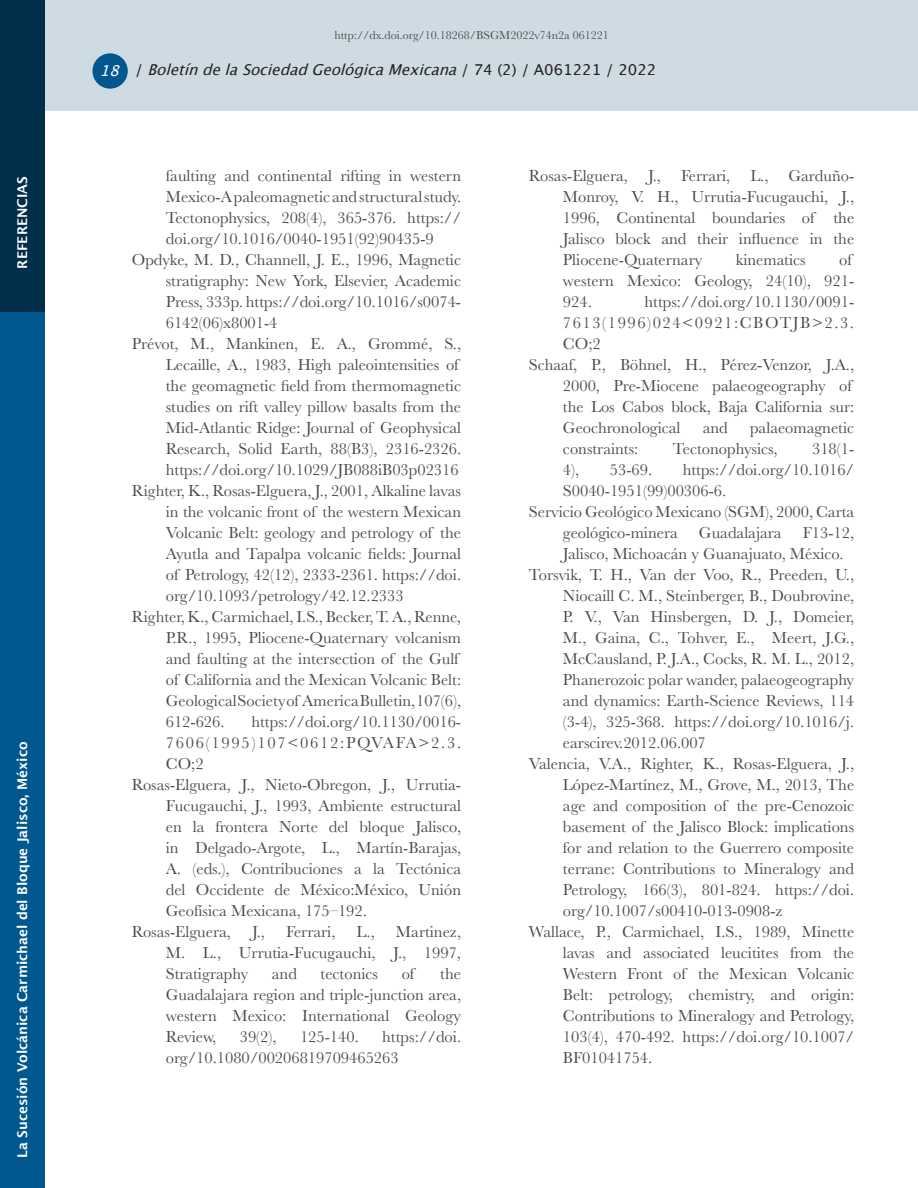
<style>
.page{position:relative;width:918px;height:1188px;background:#fff}
.page>*{position:absolute;margin:0;border:0;box-sizing:border-box;transform-origin:0 0}
.Referencias{font:16.5px/21px "Baskerville";color:#4b4c4d;text-align:justify}
.t1{font:italic 15px "Lucida Grande";color:#231f20}
.Sección{font:600 13.5px "Lucida Sans";color:#fff}
.t2{font:12px "Baskerville";color:#4b4c4d}
.s1{color:#fff}
.s2{font-style:normal}
</style>
<div class="page">
<div style="left:0;top:311px;width:44px;height:877px;background:#01588e"></div>
<div style="left:45px;top:0;width:873px;height:111px;background:#cfdbe2"></div>
<div style="left:92px;top:53px;width:36px;height:36px;background:#01588e;border-radius:50%"></div>
<div style="left:0;top:0;width:44px;height:311px;background:#012e4b"></div>
<p class="Sección" style="left:15px;top:269px;width:94px;rotate:-90deg">REFERENCIAS</p>
<p class="Sección" style="left:15px;top:1158px;width:418px;rotate:-90deg">La Sucesión Volcánica Carmichael del Bloque Jalisco, México</p>
<p class="t2" style="left:334px;top:27px;width:276px">http://dx.doi.org/10.18268/BSGM2022v74n2a 061221</p>
<p class="t1" style="left:100px;top:59px;width:558px"><span class="s1">18</span> <span class="s2">/</span> BoletíndelaSociedadGeológicaMexicana<span class="s2">/ 7 4 ( 2 ) / A 0 6 1 2 2 1 / 2 0 2 2</span></p>
<p class="Referencias" style="left:166px;top:166px;width:297px">faulting and continental rifting in western Mexico-A paleomagnetic and structural study.<br>Tectonophysics, 208(4), 365-376. https:// doi.org/10.1016/0040-1951(92)90435-9</p>
<p class="Referencias" style="left:166px;top:250px;width:297px;text-indent:-34px">Opdyke, M. D., Channell, J. E., 1996, Magnetic stratigraphy: New York, Elsevier, Academic Press, 333p. https://doi.org/10.1016/s0074- 6142(06)x8001-4</p>
<p class="Referencias" style="left:166px;top:334px;width:297px;text-align:left;text-indent:-34px">Prévot, M., Mankinen, E. A., Grommé, S., Lecaille, A., 1983, High paleointensities of the geomagnetic field from thermomagnetic studies on rift valley pillow basalts from the Mid‐Atlantic Ridge: Journal of Geophysical Research, Solid Earth, 88(B3), 2316-2326. https://doi.org/10.1029/JB088iB03p02316</p>
<p class="Referencias" style="left:166px;top:481px;width:297px;text-indent:-34px">Righter, K., Rosas-Elguera, J., 2001, Alkaline lavas in the volcanic front of the western Mexican Volcanic Belt: geology and petrology of the Ayutla and Tapalpa volcanic fields: Journal of Petrology, 42(12), 2333-2361. https://doi. org/10.1093/petrology/42.12.2333</p>
<p class="Referencias" style="left:166px;top:607px;width:297px;text-align:left;text-indent:-34px">Righter, K., Carmichael, I.S., Becker, T. A., Renne, P.R., 1995, Pliocene-Quaternary volcanism and faulting at the intersection of the Gulf of California and the Mexican Volcanic Belt:<br>Geological Society of America Bulletin, 107(6), 612-626.</p>
<p class="Referencias" style="left:166px;top:712px;width:297px;text-indent:86px">https://doi.org/10.1130/0016- 7606(1995)107&lt;0612:PQVAFA&gt;2.3.<br>CO;2</p>
<p class="Referencias" style="left:166px;top:775px;width:297px;text-indent:-34px">Rosas-Elguera, J., Nieto-Obregon, J., Urrutia-Fucugauchi, J., 1993, Ambiente estructural en la frontera Norte del bloque Jalisco, in Delgado-Argote, L., Martín-Barajas, A. (eds.), Contribuciones a la Tectónica del Occidente de México:México, Unión Geofísica Mexicana, 175–192.</p>
<p class="Referencias" style="left:132px;top:922px;width:101px">Rosas-Elguera,</p>
<p class="Referencias" style="left:252px;top:922px;width:15px">J.,</p>
<p class="Referencias" style="left:286px;top:922px;width:51px">Ferrari,</p>
<p class="Referencias" style="left:357px;top:922px;width:20px">L.,</p>
<p class="Referencias" style="left:166px;top:922px;width:297px;text-indent:230px">Martinez, M. L., Urrutia-Fucugauchi, J., 1997, Stratigraphy</p>
<p class="Referencias" style="left:272px;top:964px;width:27px">and</p>
<p class="Referencias" style="left:321px;top:964px;width:59px">tectonics</p>
<p class="Referencias" style="left:402px;top:964px;width:14px">of</p>
<p class="Referencias" style="left:166px;top:964px;width:297px;text-indent:274px">the Guadalajara region and triple-junction area, western Mexico: International Geology Review,</p>
<p class="Referencias" style="left:166px;top:1027px;width:297px;text-indent:216px">https://doi. org/10.1080/00206819709465263</p>
<p class="Referencias" style="left:240px;top:1027px;width:38px">39(2),</p>
<p class="Referencias" style="left:300px;top:1027px;width:60px">125-140.</p>
<p class="Referencias" style="left:563px;top:166px;width:293px;text-indent:-34px">Rosas-Elguera, J., Ferrari, L., Garduño-Monroy, V. H., Urrutia-Fucugauchi, J., 1996, Continental boundaries of the Jalisco block and their influence in the Pliocene-Quaternary</p>
<p class="Referencias" style="left:563px;top:250px;width:293px;text-align:left;text-indent:276px">of western Mexico: Geology, 24(10), 921-<br>924.</p>
<p class="Referencias" style="left:736px;top:250px;width:71px">kinematics</p>
<p class="Referencias" style="left:563px;top:292px;width:293px;text-indent:82px">https://doi.org/10.1130/0091- 7613(1996)024&lt;0921:CBOTJB&gt;2.3.<br>CO;2</p>
<p class="Referencias" style="left:563px;top:355px;width:293px;text-align:left;text-indent:-34px">Schaaf, P., Böhnel, H., Pérez-Venzor, J.A., 2000, Pre-Miocene palaeogeography of the Los Cabos block, Baja California sur:<br>Geochronological</p>
<p class="Referencias" style="left:703px;top:418px;width:27px">and</p>
<p class="Referencias" style="left:750px;top:418px;width:106px">palaeomagnetic</p>
<p class="Referencias" style="left:563px;top:439px;width:77px">constraints:</p>
<p class="Referencias" style="left:673px;top:439px;width:106px">Tectonophysics,</p>
<p class="Referencias" style="left:812px;top:439px;width:44px">318(1-</p>
<p class="Referencias" style="left:563px;top:460px;width:18px">4),</p>
<p class="Referencias" style="left:610px;top:460px;width:44px">53-69.</p>
<p class="Referencias" style="left:563px;top:460px;width:293px;text-indent:120px">https://doi.org/10.1016/<br>S0040-1951(99)00306-6.</p>
<p class="Referencias" style="left:563px;top:502px;width:293px;text-indent:-34px">Servicio Geológico Mexicano (SGM), 2000, Carta geológico-minera</p>
<p class="Referencias" style="left:699px;top:523px;width:84px">Guadalajara</p>
<p class="Referencias" style="left:563px;top:523px;width:293px;text-indent:240px">F13-12,<br>Jalisco, Michoacán y Guanajuato, México.</p>
<p class="Referencias" style="left:563px;top:565px;width:293px;text-indent:-34px">Torsvik, T. H., Van der Voo, R., Preeden, U., Niocaill C. M., Steinberger, B., Doubrovine, P. V., Van Hinsbergen, D. J., Domeier, M., Gaina, C., Tohver, E., Meert, J.G., McCausland, P. J.A., Cocks, R. M. L., 2012, Phanerozoic polar wander, palaeogeography and dynamics: Earth-Science Reviews, 114 (3-4), 325-368. https://doi.org/10.1016/j. earscirev.2012.06.007</p>
<p class="Referencias" style="left:563px;top:754px;width:293px;text-indent:-34px">Valencia, V.A., Righter, K., Rosas-Elguera, J., López-Martínez, M., Grove, M., 2013, The age and composition of the pre-Cenozoic basement of the Jalisco Block: implications for and relation to the Guerrero composite terrane: Contributions to Mineralogy and Petrology, 166(3), 801-824. https://doi. org/10.1007/s00410-013-0908-z</p>
<p class="Referencias" style="left:563px;top:922px;width:293px;text-indent:-34px">Wallace, P., Carmichael, I.S., 1989, Minette lavas and associated leucitites from the Western Front of the Mexican Volcanic Belt: petrology, chemistry, and origin:<br>Contributions to Mineralogy and Petrology, 103(4), 470-492. https://doi.org/10.1007/ BF01041754.</p>
</div>
